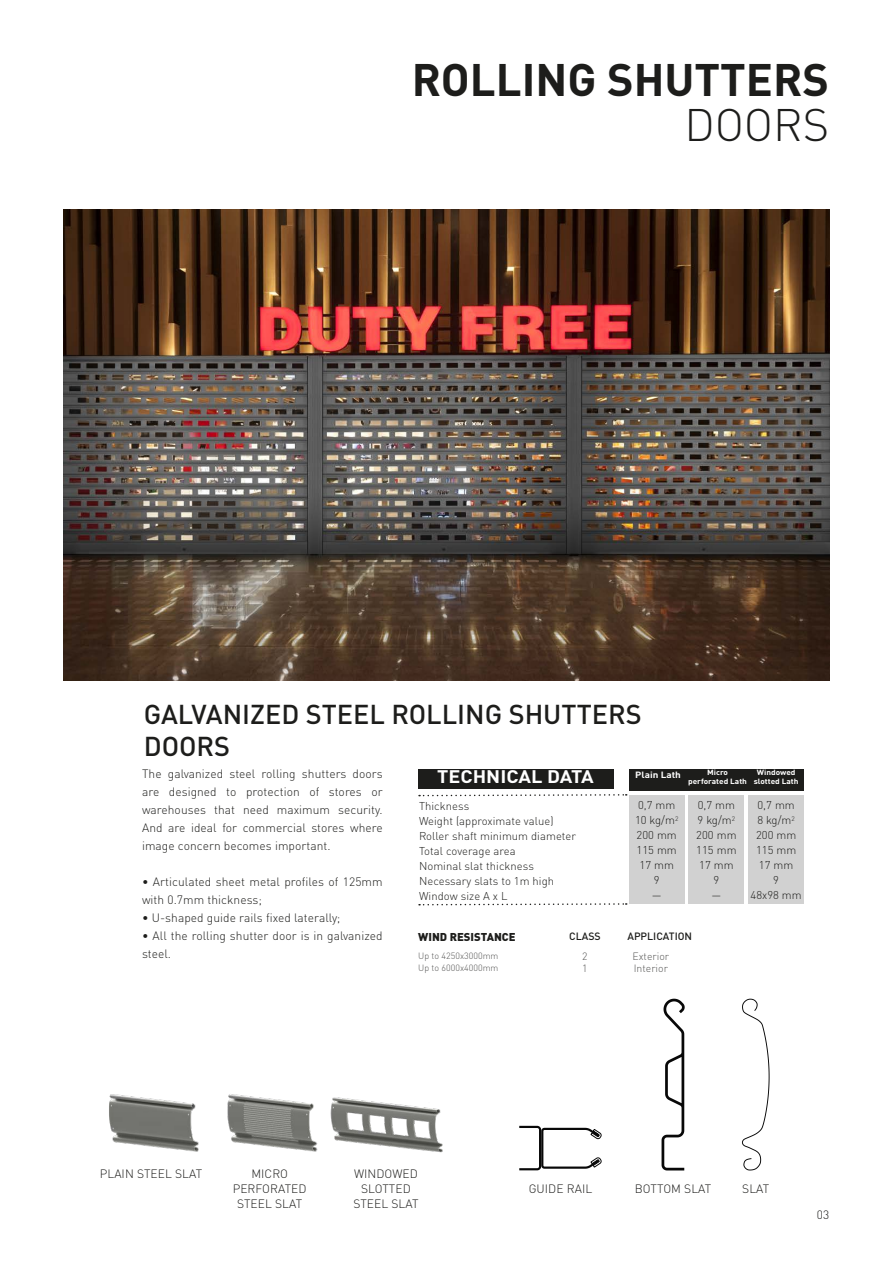
<style>
.page{position:relative;width:893px;height:1263px;background:#fff}
.page>*{position:absolute;margin:0;border:0;box-sizing:border-box;transform-origin:0 0}
.t1{font:700 45px "DIN Pro";color:#1d1d1b}
.t2{font:300 45px "DIN Pro";color:#1d1d1b}
.t3{font:500 27px/32.4px "DIN Pro";color:#1d1d1b}
.t4{font:700 18px "DIN Pro";color:#fff;scale:1.1 1}
.t5{font:300 12px/18px "DIN Pro";letter-spacing:.005em;color:#1d1d1b;text-align:center}
.t6{font:300 11.25px/15px "DIN Pro";letter-spacing:.005em;color:#1d1d1b;text-align:center}
.t7{font:900 11.25px "DIN Pro";color:#1d1d1b}
.t8{font:300 10.5px/12px "DIN Pro";color:#575756}
.t9{font:500 10.5px "DIN Pro";color:#1d1d1b}
.t10{font:300 9px/12px "DIN Pro";color:#575756}
.t11{font:700 9px "DIN Pro";color:#fff;scale:1.1 1}
.t12{font:700 7.5px/9px "DIN Pro";color:#fff;text-align:center;scale:1.1 1}
</style>
<div class="page">
<img style="left:64px;top:210px;width:765px;height:470px">
<svg style="left:661px;top:999px;width:24px;height:171px"></svg>
<svg style="left:742px;top:999px;width:28px;height:171px"></svg>
<svg style="left:519px;top:1126px;width:83px;height:44px"></svg>
<img style="left:227px;top:1094px;width:216px;height:59px">
<img style="left:109px;top:1094px;width:90px;height:58px">
<div style="left:629px;top:795px;width:55px;height:108px;background:#d1d1d1"></div>
<div style="left:689px;top:795px;width:55px;height:108px;background:#d1d1d1"></div>
<div style="left:748px;top:795px;width:56px;height:108px;background:#d1d1d1"></div>
<svg style="left:419px;top:794px;width:208px;height:3px"></svg>
<svg style="left:419px;top:903px;width:208px;height:3px"></svg>
<div style="left:418px;top:769px;width:195px;height:20px;background:#1d1d1b"></div>
<div style="left:629px;top:769px;width:55px;height:21px;background:#1d1d1b"></div>
<div style="left:748px;top:769px;width:56px;height:21px;background:#1d1d1b"></div>
<div style="left:685px;top:769px;width:63px;height:21px;background:#1d1d1b"></div>
<h1 class="t1" style="left:412px;top:42px;width:419px">ROLLING SHUTTERS</h1>
<h1 class="t2" style="left:684px;top:90px;width:146px">DOORS</h1>
<h2 class="t3" style="left:144px;top:695px;width:499px">GALVANIZED STEEL ROLLING SHUTTERS<br>DOORS</h2>
<p class="t5" style="left:142px;top:763px;width:242px;text-align:justify">The galvanized steel rolling shutters doors are designed to protection of stores or warehouses that need maximum security.<br>And are ideal for commercial stores where image concern becomes important.</p>
<p class="t5" style="left:142px;top:871px;width:242px;text-align:left">• Articulated sheet metal profiles of 125mm with 0.7mm thickness;</p>
<p class="t5" style="left:142px;top:907px;width:200px">• U-shaped guide rails fixed laterally;</p>
<p class="t5" style="left:142px;top:925px;width:242px;text-align:left">• All the rolling shutter door is in galvanized steel.</p>
<p class="t9" style="left:569px;top:928px;width:33px">CLASS</p>
<p class="t9" style="left:627px;top:928px;width:66px">APPLICATION</p>
<p class="t12" style="left:688px;top:767px;width:55px">Micro perforated Lath</p>
<p class="t12" style="left:754px;top:767px;width:42px">Windowed slotted Lath</p>
<h3 class="t4" style="left:437px;top:762px;width:144px">TECHNICAL DATA</h3>
<p class="t11" style="left:635px;top:767px;width:43px">Plain Lath</p>
<p class="t6" style="left:635px;top:797px;width:45px">0,7 mm<br>10 kg/m<sup>2<br></sup>200 mm<br>115 mm<br>17 mm<br>9<br>—</p>
<p class="t6" style="left:696px;top:797px;width:42px">0,7 mm<br>9 kg/m<sup>2<br></sup>200 mm<br>115 mm<br>17 mm<br>9<br>—</p>
<p class="t6" style="left:750px;top:797px;width:53px">0,7 mm<br>8 kg/m<sup>2<br></sup>200 mm<br>115 mm<br>17 mm<br>9<br>48x98 mm</p>
<p class="t6" style="left:419px;top:797px;width:159px;text-align:left">Thickness<br>Weight (approximate value)<br>Roller shaft minimum diameter<br>Total coverage area<br>Nominal slat thickness<br>Necessary slats to 1m high<br>Window size A x L</p>
<p class="t7" style="left:418px;top:927px;width:99px">WIND RESISTANCE</p>
<p class="t8" style="left:582px;top:949px;width:7px">2<br>1</p>
<p class="t8" style="left:632px;top:949px;width:38px">Exterior<br>Interior</p>
<p class="t10" style="left:418px;top:948px;width:82px">Up to 4250x3000mm<br>Up to 6000x4000mm</p>
<p class="t5" style="left:100px;top:1163px;width:104px">PLAIN STEEL SLAT</p>
<p class="t5" style="left:233px;top:1165px;width:75px;line-height:15px">MICRO<br>PERFORATED<br>STEEL SLAT</p>
<p class="t5" style="left:353px;top:1165px;width:67px;line-height:15px">WINDOWED<br>SLOTTED<br>STEEL SLAT</p>
<p class="t5" style="left:529px;top:1178px;width:65px">GUIDE RAIL</p>
<p class="t5" style="left:635px;top:1178px;width:78px">BOTTOM SLAT</p>
<p class="t5" style="left:742px;top:1178px;width:29px">SLAT</p>
<p class="t5" style="left:817px;top:1204px;width:14px">03</p>
</div>
